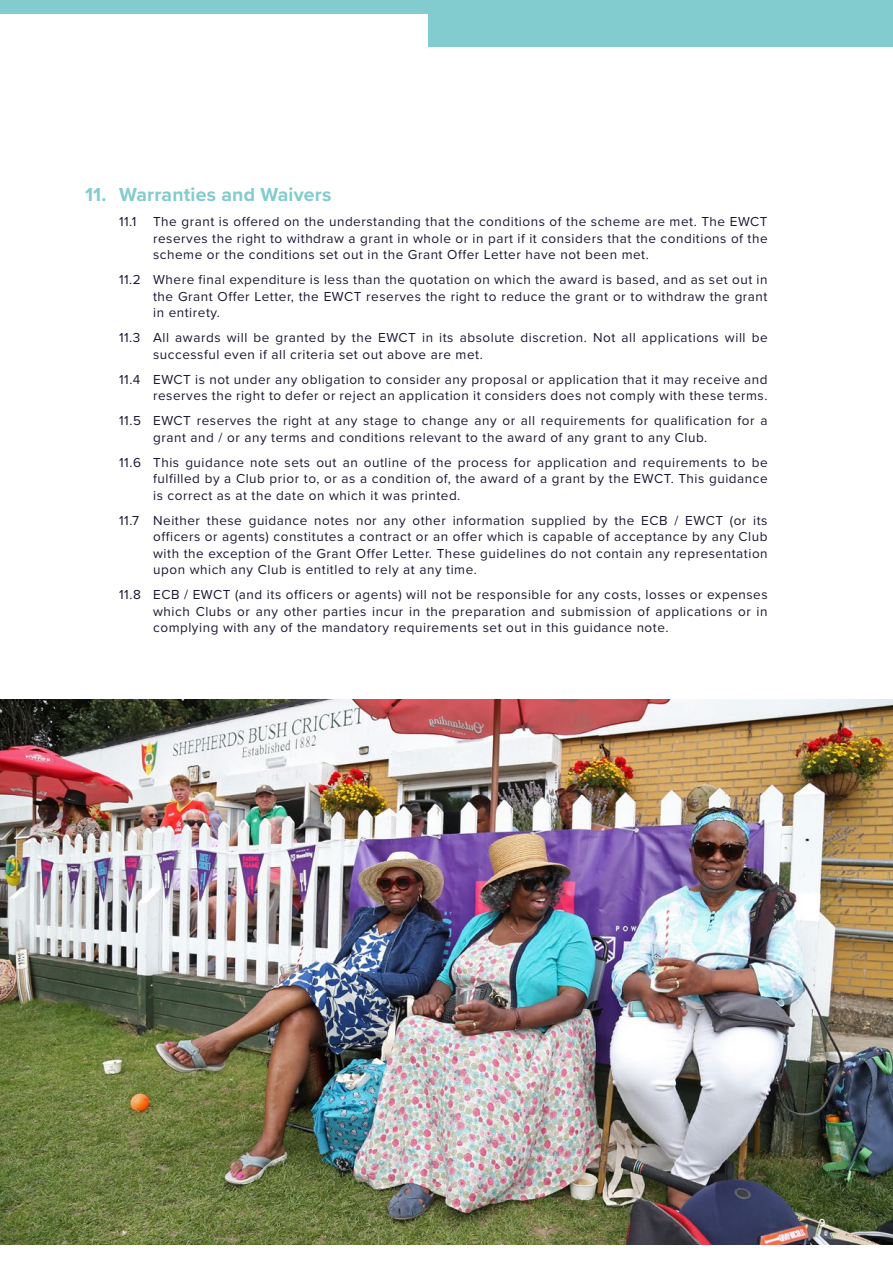
<style>
.page{position:relative;width:893px;height:1263px;background:#fff}
.page>*{position:absolute;margin:0;border:0;box-sizing:border-box;transform-origin:0 0}
.t1{font:700 19.5px "Proxima Nova";letter-spacing:.01em;color:#82cbcf}
.t2{font:13.5px/16.5px "Proxima Nova";letter-spacing:.04em;color:#191832;text-align:justify}
.t3{font:600 10.5px "Proxima Nova";color:#fff}
</style>
<div class="page">
<img style="left:0;top:699px;width:893px;height:546px">
<div style="left:0;top:0;width:893px;height:14px;background:#82cbcf"></div>
<div style="left:428px;top:0;width:465px;height:47px;background:#82cbcf"></div>
<h1 class="t1" style="left:85px;top:180px;width:248px">11. Warranties and Waivers</h1>
<p class="t2" style="left:153px;top:213px;width:616px;text-indent:-34px">11.1 The grant is offered on the understanding that the conditions of the scheme are met. The EWCT reserves the right to withdraw a grant in whole or in part if it considers that the conditions of the scheme or the conditions set out in the Grant Offer Letter have not been met.</p>
<p class="t2" style="left:153px;top:271px;width:616px;text-indent:-34px">11.2 Where final expenditure is less than the quotation on which the award is based, and as set out in the Grant Offer Letter, the EWCT reserves the right to reduce the grant or to withdraw the grant in entirety.</p>
<p class="t2" style="left:153px;top:329px;width:616px;text-indent:-34px">11.3 All awards will be granted by the EWCT in its absolute discretion. Not all applications will be successful even if all criteria set out above are met.</p>
<p class="t2" style="left:119px;top:370px;width:650px;text-align:right">11.4 EWCT is not under any obligation to consider any proposal or application that it may receive and reserves the right to defer or reject an application it considers does not comply with these terms.</p>
<p class="t2" style="left:153px;top:412px;width:616px;text-indent:-34px">11.5 EWCT reserves the right at any stage to change any or all requirements for qualification for a grant and / or any terms and conditions relevant to the award of any grant to any Club.</p>
<p class="t2" style="left:153px;top:453px;width:616px;text-indent:-34px">11.6 This guidance note sets out an outline of the process for application and requirements to be fulfilled by a Club prior to, or as a condition of, the award of a grant by the EWCT. This guidance is correct as at the date on which it was printed.</p>
<p class="t2" style="left:153px;top:511px;width:616px;text-indent:-34px">11.7 Neither these guidance notes nor any other information supplied by the ECB / EWCT (or its officers or agents) constitutes a contract or an offer which is capable of acceptance by any Club with the exception of the Grant Offer Letter. These guidelines do not contain any representation upon which any Club is entitled to rely at any time.</p>
<p class="t2" style="left:153px;top:586px;width:616px;text-indent:-34px">11.8 ECB / EWCT (and its officers or agents) will not be responsible for any costs, losses or expenses which Clubs or any other parties incur in the preparation and submission of applications or in complying with any of the mandatory requirements set out in this guidance note.</p>
<p class="t3" style="left:819px;top:1214px;width:11px">9.</p>
</div>
